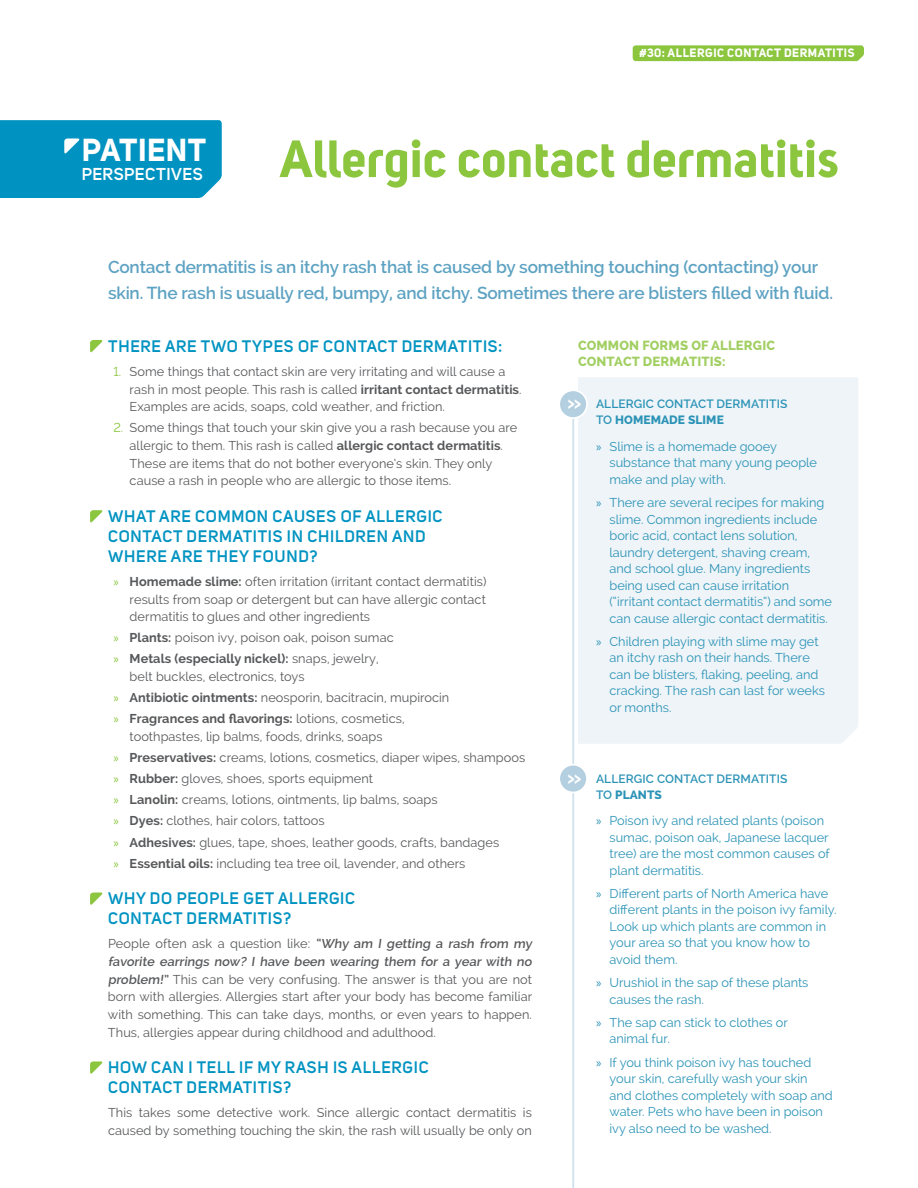
<style>
.page{position:relative;width:918px;height:1188px;background:#fff}
.page>*{position:absolute;margin:0;border:0;box-sizing:border-box;transform-origin:0 0}
.t1{font:700 51.75px "Uni Sans";color:#8bc63e}
.t2{font:700 31.5px "Uni Sans";letter-spacing:.01em;color:#fff}
.t3{font:700 22.35px "Raleway";color:#fff}
.t4{font:600 17.25px/25.5px "Raleway";letter-spacing:-.01em;color:#5da2c2}
.t5{font:600 17.1px "Uni Sans";letter-spacing:.025em;color:#fff}
.t6{font:600 16.5px/19.8px "Uni Sans";letter-spacing:.045em;color:#0093c1}
.t7{font:800 13.2px/16.2px "Raleway";letter-spacing:.01em;color:#a2cf62}
.t8{font:12.75px/17.5px "Raleway";letter-spacing:.005em;color:#57585a}
.t9{font:12.75px/16.5px "Raleway";color:#2b93b6}
.t10{font:600 12px/16.2px "Raleway";letter-spacing:.005em;color:#2b93b6}
.t11{font:700 12px "Uni Sans";letter-spacing:.045em;color:#fff}
.s1{color:#8bc63e}
.s2{font-weight:700}
.s3{font-family:"Myriad Pro";color:#8bc63e}
.s4{font-weight:600}
.s5{font-weight:800}
.s6{font-family:"Myriad Pro"}
</style>
<div class="page">
<svg style="left:633px;top:45px;width:231px;height:16px;background:#8ec743"></svg>
<div style="left:0;top:120px;width:222px;height:78px;background:#0093c1"></div>
<svg style="left:90px;top:340px;width:13px;height:13px"></svg>
<svg style="left:90px;top:510px;width:13px;height:13px"></svg>
<svg style="left:90px;top:893px;width:13px;height:12px"></svg>
<div style="left:578px;top:377px;width:280px;height:367px;background:#eef4f8"></div>
<hr style="left:572px;top:404px;width:2px;height:784px;background:#d0e2ec">
<div style="left:559px;top:390px;width:28px;height:28px;background:#b3cfe0;border-radius:50%"></div>
<div style="left:558px;top:389px;width:30px;height:30px;border:2px solid #fff;border-radius:50%"></div>
<div style="left:559px;top:765px;width:28px;height:27px;background:#b3cfe0;border-radius:50%"></div>
<div style="left:558px;top:764px;width:30px;height:29px;border:2px solid #fff;border-radius:50%"></div>
<svg style="left:90px;top:1061px;width:13px;height:13px"></svg>
<h2 class="t2" style="left:82px;top:130px;width:126px">PATIENT</h2>
<h3 class="t5" style="left:82px;top:161px;width:123px">PERSPECTIVES</h3>
<p class="t11" style="left:639px;top:46px;width:217px">#30: ALLERGIC CONTACT DERMATITIS</p>
<h1 class="t1" style="left:280px;top:127px;width:561px">Allergic contact dermatitis</h1>
<h3 class="t4" style="left:108px;top:254px;width:727px">Contact dermatitis is an itchy rash that is caused by something touching (contacting) your skin. The rash is usually red, bumpy, and itchy. Sometimes there are blisters filled with fluid.</h3>
<p class="t7" style="left:578px;top:337px;width:199px">COMMON FORMS OF ALLERGIC<br>CONTACT DERMATITIS:</p>
<h3 class="t3" style="left:567px;top:390px;width:16px">»</h3>
<p class="t6" style="left:108px;top:335px;width:396px">THERE ARE TWO TYPES OF CONTACT DERMATITIS:</p>
<p class="t8" style="left:130px;top:363px;width:393px;text-indent:-16px"><span class="s1">1.</span> Some things that contact skin are very irritating and will cause a rash in most people. This rash is called <span class="s2">irritant contact dermatitis</span>.<br>Examples are acids, soaps, cold weather, and friction.</p>
<p class="t8" style="left:130px;top:419px;width:389px;text-indent:-16px"><span class="s1">2.</span> Some things that touch your skin give you a rash because you are allergic to them. This rash is called <span class="s2">allergic contact dermatitis</span>.<br>These are items that do not bother everyone’s skin. They only cause a rash in people who are allergic to those items.</p>
<p class="t6" style="left:108px;top:505px;width:336px">WHAT ARE COMMON CAUSES OF ALLERGIC<br>CONTACT DERMATITIS IN CHILDREN AND<br>WHERE ARE THEY FOUND?</p>
<p class="t8" style="left:130px;top:573px;width:358px;text-align:justify;text-indent:-16px"><span class="s3">»</span> <span class="s2">Homemade slime:</span> often irritation (irritant contact dermatitis) results from soap or detergent but can have allergic contact dermatitis to glues and other ingredients</p>
<p class="t8" style="left:113px;top:627px;width:282px;line-height:21.1px"><span class="s3">»</span> <span class="s2">Plants:</span> poison ivy, poison oak, poison sumac <span class="s3">»</span> <span class="s2">Metals (especially nickel):</span> snaps, jewelry,</p>
<p class="t8" style="left:113px;top:666px;width:337px;line-height:21.1px;text-indent:16px">belt buckles, electronics, toys<br><span class="s3">»</span> <span class="s2">Antibiotic ointments:</span> neosporin, bacitracin, mupirocin <span class="s3">»</span> <span class="s2">Fragrances and flavorings:</span> lotions, cosmetics,</p>
<p class="t8" style="left:113px;top:726px;width:413px;line-height:21.1px;text-indent:16px">toothpastes, lip balms, foods, drinks, soaps<br><span class="s3">»</span> <span class="s2">Preservatives:</span> creams, lotions, cosmetics, diaper wipes, shampoos <span class="s3">»</span> <span class="s2">Rubber:</span> gloves, shoes, sports equipment<br><span class="s3">»</span> <span class="s2">Lanolin:</span> creams, lotions, ointments, lip balms, soaps<br><span class="s3">»</span> <span class="s2">Dyes:</span> clothes, hair colors, tattoos<br><span class="s3">»</span> <span class="s2">Adhesives:</span> glues, tape, shoes, leather goods, crafts, bandages<br><span class="s3">»</span> <span class="s2">Essential oils:</span> including tea tree oil, lavender, and others</p>
<p class="t6" style="left:108px;top:887px;width:248px">WHY DO PEOPLE GET ALLERGIC<br>CONTACT DERMATITIS?</p>
<p class="t8" style="left:108px;top:935px;width:428px">People often ask a question like: <span class="s4">“Why am I getting a rash from my favorite earrings now? I have been wearing them for a year with no problem!”</span> This can be very confusing. The answer is that you are not born with allergies. Allergies start after your body has become familiar with something. This can take days, months, or even years to happen.<br>Thus, allergies appear during childhood and adulthood.</p>
<p class="t6" style="left:108px;top:1056px;width:322px">HOW CAN I TELL IF MY RASH IS ALLERGIC<br>CONTACT DERMATITIS?</p>
<p class="t8" style="left:108px;top:1104px;width:425px">This takes some detective work. Since allergic contact dermatitis is caused by something touching the skin, the rash will usually be only on</p>
<p class="t10" style="left:596px;top:396px;width:193px">ALLERGIC CONTACT DERMATITIS<br>TO <span class="s5">HOMEMADE SLIME</span></p>
<p class="t9" style="left:610px;top:438px;width:209px;text-indent:-14px"><span class="s6">»</span> Slime is a homemade gooey substance that many young people make and play with.</p>
<p class="t9" style="left:610px;top:494px;width:224px;text-indent:-14px"><span class="s6">»</span> There are several recipes for making slime. Common ingredients include boric acid, contact lens solution, laundry detergent, shaving cream, and school glue. Many ingredients being used can cause irritation (“irritant contact dermatitis”) and some can cause allergic contact dermatitis.</p>
<p class="t9" style="left:610px;top:633px;width:217px;text-indent:-14px"><span class="s6">»</span> Children playing with slime may get an itchy rash on their hands. There can be blisters, flaking, peeling, and cracking. The rash can last for weeks or months.</p>
<h3 class="t3" style="left:567px;top:764px;width:16px">»</h3>
<p class="t10" style="left:596px;top:770px;width:193px">ALLERGIC CONTACT DERMATITIS<br>TO <span class="s5">PLANTS</span></p>
<p class="t9" style="left:610px;top:812px;width:222px;text-indent:-14px"><span class="s6">»</span> Poison ivy and related plants (poison sumac, poison oak, Japanese lacquer tree) are the most common causes of plant dermatitis.</p>
<p class="t9" style="left:610px;top:885px;width:229px;text-indent:-14px"><span class="s6">»</span> Different parts of North America have different plants in the poison ivy family.<br>Look up which plants are common in your area so that you know how to avoid them.</p>
<p class="t9" style="left:610px;top:974px;width:200px;text-indent:-14px"><span class="s6">»</span> Urushiol in the sap of these plants causes the rash.</p>
<p class="t9" style="left:610px;top:1014px;width:180px;text-indent:-14px"><span class="s6">»</span> The sap can stick to clothes or animal fur.</p>
<p class="t9" style="left:610px;top:1054px;width:225px;text-indent:-14px"><span class="s6">»</span> If you think poison ivy has touched your skin, carefully wash your skin and clothes completely with soap and water. Pets who have been in poison ivy also need to be washed.</p>
</div>
